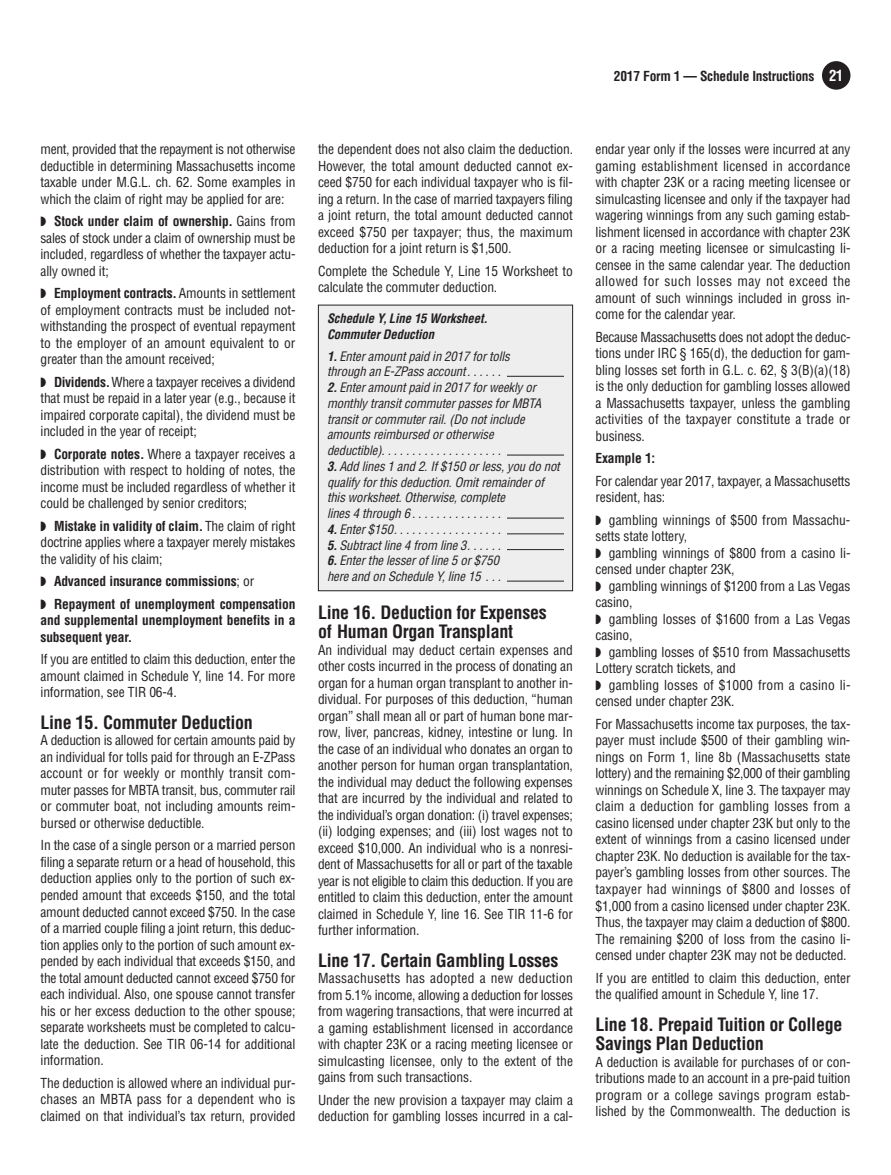
<style>
.page{position:relative;width:891px;height:1175px;background:#fff}
.page>*{position:absolute;margin:0;border:0;box-sizing:border-box;transform-origin:0 0}
.t1{font:700 condensed 18px/19.5px "Helvetica";letter-spacing:-.015em;color:#231f20}
.t2{font:condensed 13.5px/16.5px "Helvetica";letter-spacing:-.01em;color:#231f20;text-align:justify}
.t3{font:700 condensed 13.5px/22.5px "Helvetica";letter-spacing:-.01em;color:#231f20}
.t4{font:italic condensed 12.75px/15.8px "Helvetica";letter-spacing:-.01em;color:#231f20}
.t5{font:italic 700 condensed 12.75px/15.8px "Helvetica";color:#231f20}
.s1{font-size:15px;color:#fff}
.s2{font-weight:700}
.s3{font-weight:400}
</style>
<div class="page">
<div style="left:318px;top:305px;width:255px;height:286px;background:#eeeeef"></div>
<div style="left:318px;top:305px;width:255px;height:286px;border:1px solid #231f20"></div>
<hr style="left:507px;top:376px;width:57px;height:1px;background:#231f20">
<hr style="left:507px;top:454px;width:57px;height:1px;background:#231f20">
<hr style="left:507px;top:518px;width:57px;height:1px;background:#231f20">
<hr style="left:507px;top:533px;width:57px;height:1px;background:#231f20">
<hr style="left:507px;top:549px;width:57px;height:1px;background:#231f20">
<hr style="left:507px;top:580px;width:57px;height:1px;background:#231f20">
<div style="left:822px;top:61px;width:28px;height:29px;background:#231f20;border-radius:50%"></div>
<p class="t3" style="left:614px;top:66px;width:231px">2017 Form 1 — Schedule Instructions <span class="s1">21</span></p>
<p class="t2" style="left:40px;top:142px;width:257px">ment, provided that the repayment is not otherwise deductible in determining Massachusetts income taxable under M.G.L. ch. 62. Some examples in which the claim of right may be applied for are:</p>
<p class="t2" style="left:40px;top:214px;width:257px">◗ <span class="s2">Stock under claim of ownership.</span> Gains from sales of stock under a claim of ownership must be included, regardless of whether the taxpayer actu&shy;ally owned it;</p>
<p class="t2" style="left:40px;top:286px;width:257px">◗ <span class="s2">Employment contracts.</span> Amounts in settlement of employment contracts must be included not - with standing the prospect of eventual repayment to the employer of an amount equivalent to or greater than the amount received;</p>
<p class="t2" style="left:40px;top:375px;width:257px">◗ <span class="s2">Dividends.</span> Where a taxpayer receives a dividend that must be repaid in a later year (e.g., because it impaired corporate capital), the dividend must be included in the year of receipt;</p>
<p class="t2" style="left:40px;top:447px;width:257px">◗ <span class="s2">Corporate notes.</span> Where a taxpayer receives a distribution with respect to holding of notes, the income must be included regardless of whether it could be challenged by senior creditors;</p>
<p class="t2" style="left:40px;top:519px;width:257px">◗ <span class="s2">Mistake in validity of claim.</span> The claim of right doctrine applies where a taxpayer merely mistakes the validity of his claim;</p>
<p class="t3" style="left:40px;top:571px;width:256px">◗ Advanced insurance commissions<span class="s3">; or<br></span>◗ Repayment of unemployment compensation</p>
<p class="t3" style="left:40px;top:613px;width:256px;line-height:16.5px">and supplemental unemployment benefits in a subsequent year.</p>
<p class="t2" style="left:40px;top:652px;width:257px">If you are entitled to claim this deduction, enter the amount claimed in Schedule Y, line 14. For more information, see TIR 06-4.</p>
<h1 class="t1" style="left:40px;top:714px;width:214px">Line 15. Commuter Deduction</h1>
<p class="t2" style="left:40px;top:733px;width:257px">A deduction is allowed for certain amounts paid by an individual for tolls paid for through an E-ZPass account or for weekly or monthly transit com&shy;muter passes for MBTA transit, bus, commuter rail or commuter boat, not including amounts reim&shy;bursed or otherwise deductible.</p>
<p class="t2" style="left:40px;top:838px;width:257px">In the case of a single person or a married person filing a separate return or a head of household, this deduction applies only to the portion of such ex&shy;pended amount that exceeds $150, and the total amount deducted cannot exceed $750. In the case of a married couple filing a joint return, this deduc&shy;tion applies only to the portion of such amount ex - pended by each individual that exceeds $150, and the total amount deducted cannot exceed $750 for each individual. Also, one spouse cannot transfer his or her excess deduction to the other spouse; separate worksheets must be completed to calcu&shy;late the deduction. See TIR 06-14 for additional information.</p>
<p class="t2" style="left:40px;top:1075px;width:257px">The deduction is allowed where an individual pur&shy;chases an MBTA pass for a dependent who is claimed on that individual’s tax return, provided</p>
<p class="t2" style="left:318px;top:142px;width:257px">the dependent does not also claim the deduction.<br>However, the total amount deducted cannot ex&shy;ceed $750 for each individual taxpayer who is fil&shy;ing a return. In the case of married taxpayers filing a joint return, the total amount deducted cannot exceed $750 per taxpayer; thus, the maximum deduction for a joint return is $1,500.</p>
<p class="t2" style="left:318px;top:264px;width:256px">Complete the Schedule Y, Line 15 Worksheet to calculate the commuter deduction.</p>
<p class="t5" style="left:327px;top:311px;width:165px">Schedule Y,Line 15 Worksheet.<br>Commuter Deduction</p>
<p class="t4" style="left:327px;top:349px;width:187px"><span class="s2">1.</span> Enteramountpaid in 2017 fortolls through an E-ZPass account......</p>
<p class="t4" style="left:327px;top:380px;width:216px"><span class="s2">2.</span> Enteramountpaid in 2017 forweekly or monthly transitcommuterpasses forMBTA transitorcommuterrail.(Do notinclude amounts reimbursed orotherwise deductible)....................</p>
<p class="t4" style="left:327px;top:459px;width:237px"><span class="s2">3.</span> Add lines 1 and 2.If$150 orless,you do not qualify forthis deduction.Omitremainderof this worksheet.Otherwise,complete<br>lines 4 through 6 ...............</p>
<p class="t4" style="left:327px;top:522px;width:178px"><span class="s2">4.</span> Enter$150..................</p>
<p class="t4" style="left:327px;top:538px;width:178px"><span class="s2">5.</span> Subtractline 4 from line 3......</p>
<p class="t4" style="left:327px;top:554px;width:178px"><span class="s2">6.</span> Enterthe lesserofline 5 or$750 here and on Schedule Y,line 15 ...</p>
<h1 class="t1" style="left:318px;top:604px;width:230px">Line 16. Deduction for Expenses of Human Organ Transplant</h1>
<p class="t2" style="left:318px;top:642px;width:257px">An individual may deduct certain expenses and other costs incurred in the process of donating an organ for a human organ transplant to another in&shy;dividual. For purposes of this deduction, “human organ” shall mean all or part of human bone mar&shy;row, liver, pancreas, kidney, intestine or lung. In the case of an individual who donates an organ to another person for human organ transplantation, the individual may deduct the following expenses that are incurred by the individual and related to the individual’s organ donation: (i) travel expenses; (ii) lodging expenses; and (iii) lost wages not to exceed $10,000. An individual who is a nonresi&shy;dent of Massachusetts for all or part of the taxable year is not eligible to claim this deduction. If you are entitled to claim this deduction, enter the amount claimed in Schedule Y, line 16. See TIR 11-6 for further information.</p>
<h1 class="t1" style="left:318px;top:952px;width:242px">Line 17. Certain Gambling Losses</h1>
<p class="t2" style="left:318px;top:971px;width:257px">Massachusetts has adopted a new deduction from 5.1% income, allowing a deduction for losses from wagering transactions, that were incurred at a gaming establishment licensed in accordance with chapter 23K or a racing meeting licensee or simulcasting licensee, only to the extent of the gains from such transactions.</p>
<p class="t2" style="left:318px;top:1092px;width:257px">Under the new provision a taxpayer may claim a deduction for gambling losses incurred in a cal-</p>
<p class="t2" style="left:595px;top:142px;width:257px">endar year only if the losses were incurred at any gaming establishment licensed in accordance with chapter 23K or a racing meeting licensee or simulcasting licensee and only if the taxpayer had wagering winnings from any such gaming estab&shy;lishment licensed in accordance with chapter 23K or a racing meeting licensee or simulcasting li&shy;censee in the same calendar year. The deduction allowed for such losses may not exceed the amount of such winnings included in gross in&shy;come for the calendar year.</p>
<p class="t2" style="left:595px;top:330px;width:257px">Because Massachusetts does not adopt the deduc&shy;tions under IRC § 165(d), the deduction for gam&shy;bling losses set forth in G.L. c. 62, § 3(B)(a)(18) is the only deduction for gambling losses allowed a Massachusetts taxpayer, unless the gambling activities of the taxpayer constitute a trade or business.</p>
<p class="t3" style="left:595px;top:448px;width:61px">Example 1:</p>
<p class="t2" style="left:595px;top:474px;width:256px">For calendar year 2017, taxpayer, a Massachusetts resident, has:</p>
<p class="t2" style="left:595px;top:513px;width:257px;text-align:left">◗ gambling winnings of $500 from Massachu&shy;setts state lottery,<br>◗ gambling winnings of $800 from a casino li&shy;censed under chapter 23K,<br>◗ gambling winnings of $1200 from a Las Vegas casino,<br>◗ gambling losses of $1600 from a Las Vegas casino,<br>◗ gambling losses of $510 from Massachusetts<br>Lottery scratch tickets, and<br>◗ gambling losses of $1000 from a casino li&shy;censed under chapter 23K.</p>
<p class="t2" style="left:595px;top:717px;width:257px">For Massachusetts income tax purposes, the tax&shy;payer must include $500 of their gambling win&shy;nings on Form 1, line 8b (Massachusetts state lottery) and the remaining $2,000 of their gambling winnings on Schedule X, line 3. The taxpayer may claim a deduction for gambling losses from a casino licensed under chapter 23K but only to the extent of winnings from a casino licensed under chapter 23K. No deduction is available for the tax&shy;payer’s gambling losses from other sources. The taxpayer had winnings of $800 and losses of $1,000 from a casino licensed under chapter 23K.<br>Thus, the taxpayer may claim a deduction of $800.<br>The remaining $200 of loss from the casino li&shy;censed under chapter 23K may not be deducted.</p>
<p class="t2" style="left:595px;top:970px;width:256px">If you are entitled to claim this deduction, enter the qualified amount in Schedule Y, line 17.</p>
<h1 class="t1" style="left:596px;top:1015px;width:248px">Line 18. Prepaid Tuition or College<br>Savings Plan Deduction</h1>
<p class="t2" style="left:596px;top:1054px;width:257px">A deduction is available for purchases of or con&shy;tributions made to an account in a pre-paid tuition program or a college savings program estab&shy;lished by the Commonwealth. The deduction is</p>
</div>
